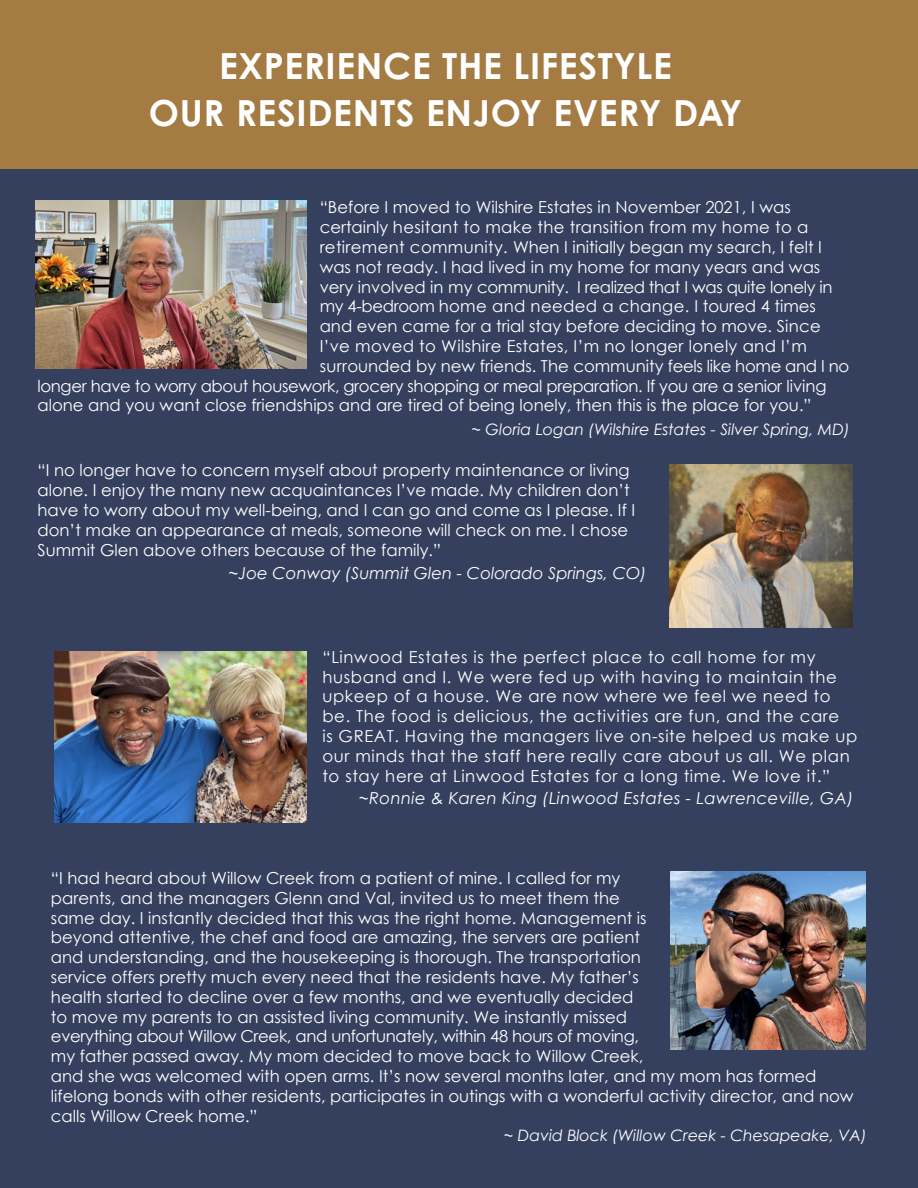
<style>
.page{position:relative;width:918px;height:1188px;background:#fff}
.page>*{position:absolute;margin:0;border:0;box-sizing:border-box;transform-origin:0 0}
.t1{font:700 36px/46.5px "Century Gothic Pro";letter-spacing:.02em;color:#fff;text-align:center}
.t2{font:16.5px/19.8px "Century Gothic";color:#fff}
.t3{font:16.5px/19.8px "Century Gothic";letter-spacing:.04em;color:#fff}
.t4{font:16.5px "Century Gothic";letter-spacing:-.02em;color:#fff}
.t5{font:16.5px "Century Gothic";letter-spacing:.02em;color:#fff}
.t6{font:italic 16.5px "Century Gothic";letter-spacing:.02em;color:#fff}
.t7{font:italic 16.5px "Century Gothic";color:#fff}
.t8{font:italic 15.75px "Century Gothic";color:#fff}
</style>
<div class="page">
<div style="left:0;top:14px;width:918px;height:1174px;background:#34405e"></div>
<div style="left:0;top:0;width:918px;height:168px;background:#a47b43"></div>
<img style="left:669px;top:465px;width:183px;height:163px">
<img style="left:36px;top:201px;width:270px;height:168px">
<img style="left:55px;top:651px;width:251px;height:172px">
<img style="left:671px;top:872px;width:195px;height:177px">
<h1 class="t1" style="left:149px;top:42px;width:595px">EXPERIENCE THE LIFESTYLE<br>OUR RESIDENTS ENJOY EVERY DAY</h1>
<p class="t2" style="left:320px;top:197px;width:473px">“Before I moved to Wilshire Estates in November 2021, I was</p>
<p class="t5" style="left:320px;top:216px;width:490px">certainly hesitant to make the transition from my home to a</p>
<p class="t2" style="left:320px;top:237px;width:504px">retirement community. When I initially began my search, I felt I</p>
<p class="t2" style="left:320px;top:257px;width:502px">was not ready. I had lived in my home for many years and was</p>
<p class="t4" style="left:320px;top:275px;width:514px">very involved in my community. I realized that I was quite lonely in</p>
<p class="t2" style="left:320px;top:296px;width:498px">my 4-bedroom home and needed a change. I toured 4 times</p>
<p class="t2" style="left:320px;top:316px;width:503px">and even came for a trial stay before deciding to move. Since</p>
<p class="t5" style="left:320px;top:334px;width:489px">I’ve moved to Wilshire Estates, I’m no longer lonely and I’m</p>
<p class="t2" style="left:320px;top:356px;width:531px">surrounded by new friends. The community feels like home and I no</p>
<p class="t4" style="left:37px;top:374px;width:791px">longer have to worry about housework, grocery shopping or meal preparation. If you are a senior living</p>
<p class="t2" style="left:37px;top:395px;width:776px">alone and you want close friendships and are tired of being lonely, then this is the place for you.”</p>
<p class="t8" style="left:472px;top:419px;width:380px">~ Gloria Logan (Wilshire Estates - Silver Spring, MD)</p>
<p class="t2" style="left:37px;top:460px;width:599px">“I no longer have to concern myself about property maintenance or living alone. I enjoy the many new acquaintances I’ve made. My children don’t have to worry about my well-being, and I can go and come as I please. If I don’t make an appearance at meals, someone will check on me. I chose Summit Glen above others because of the family.”</p>
<p class="t7" style="left:228px;top:563px;width:420px">~Joe Conway (Summit Glen - Colorado Springs, CO)</p>
<p class="t3" style="left:322px;top:647px;width:536px">“Linwood Estates is the perfect place to call home for my husband and I. We were fed up with having to maintain the upkeep of a house. We are now where we feel we need to be. The food is delicious, the activities are fun, and the care<br>is GREAT. Having the managers live on-site helped us make up our minds that the staff here really care about us all. We plan to stay here at Linwood Estates for a long time. We love it.”</p>
<p class="t6" style="left:359px;top:788px;width:496px">~Ronnie &amp; Karen King (Linwood Estates - Lawrenceville, GA)</p>
<p class="t2" style="left:51px;top:868px;width:804px">“I had heard about Willow Creek from a patient of mine. I called for my<br>parents, and the managers Glenn and Val, invited us to meet them the<br>same day. I instantly decided that this was the right home. Management is<br>beyond attentive, the chef and food are amazing, the servers are patient<br>and understanding, and the housekeeping is thorough. The transportation<br>service offers pretty much every need that the residents have. My father’s<br>health started to decline over a few months, and we eventually decided<br>to move my parents to an assisted living community. We instantly missed<br>everything about Willow Creek, and unfortunately, within 48 hours of moving,<br>my father passed away. My mom decided to move back to Willow Creek,<br>and she was welcomed with open arms. It’s now several months later, and my mom has formed lifelong bonds with other residents, participates in outings with a wonderful activity director, and now calls Willow Creek home.”</p>
<p class="t8" style="left:504px;top:1125px;width:365px">~ David Block (Willow Creek - Chesapeake, VA)</p>
</div>
